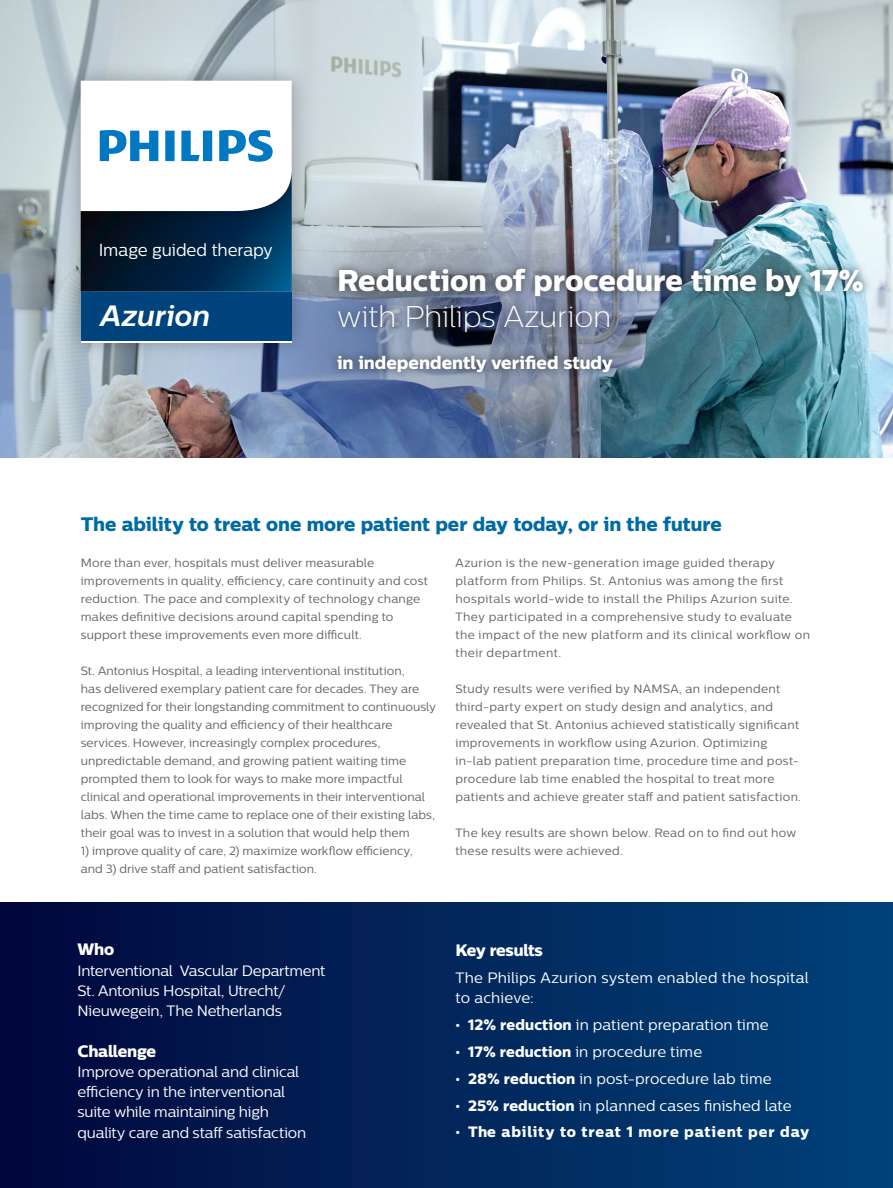
<style>
.page{position:relative;width:893px;height:1188px;background:#fff}
.page>*{position:absolute;margin:0;border:0;box-sizing:border-box;transform-origin:0 0}
.t1{font:30px "Centrale Sans X Bold";letter-spacing:-.005em;color:#fff}
.t2{font:30px "Centrale Sans X Light";letter-spacing:-.01em;color:#fff}
.t3{font:italic 700 29.25px "Centrale Sans";color:#fff}
.t4{font:19.5px "Centrale Sans X Bold";letter-spacing:-.005em;color:#006ba3}
.t5{font:18px "Centrale Sans X Bold";color:#fff}
.t6{font:17.4px "Centrale Sans";letter-spacing:-.005em;color:#fff;scale:.96 1}
.t7{font:16.5px "Centrale Sans X Bold";letter-spacing:-.02em;color:#fff}
.t8{font:15px/20.2px "Centrale Sans";letter-spacing:-.01em;color:#fff}
.t9{font:15px/19.5px "Centrale Sans";letter-spacing:.015em;color:#fff}
.t10{font:15px "Centrale Sans X Bold";letter-spacing:.05em;color:#fff}
.t11{font:12px/18px "Centrale Sans";letter-spacing:.015em;color:#636366}
.t12{font:12px/18px "Centrale Sans";letter-spacing:.035em;color:#636366}
.s1{font-family:"Centrale Sans X Bold"}
</style>
<div class="page">
<img style="left:0;top:0;width:893px;height:458px">
<img style="left:71px;top:109px;width:822px;height:349px">
<div style="left:329px;top:259px;width:543px;height:122px;background:#231f20;opacity:.75"></div>
<div style="left:0;top:903px;width:893px;height:285px;background:linear-gradient(to right,#02073c,#01437a)"></div>
<img style="left:55px;top:237px;width:262px;height:29px">
<img style="left:55px;top:266px;width:262px;height:101px">
<div style="left:81px;top:291px;width:211px;height:50px;background:#01437c"></div>
<img style="left:55px;top:55px;width:262px;height:182px">
<svg style="left:81px;top:81px;width:211px;height:211px"></svg>
<hr style="left:81px;top:341px;width:211px;height:2px;background:#fff">
<h3 class="t6" style="left:99px;top:240px;width:183px">Image guided therapy</h3>
<h2 class="t3" style="left:100px;top:298px;width:111px">Azurion</h2>
<h1 class="t1" style="left:337px;top:261px;width:529px">Reduction of procedure time by 17%</h1>
<h1 class="t2" style="left:337px;top:299px;width:276px">with Philips Azurion</h1>
<h3 class="t5" style="left:337px;top:351px;width:277px">in independently verified study</h3>
<h3 class="t4" style="left:81px;top:512px;width:642px">The ability to treat one more patient per day today, or in the future</h3>
<p class="t11" style="left:81px;top:553px;width:349px">More than ever, hospitals must deliver measurable improvements in quality, efficiency, care continuity and cost reduction. The pace and complexity of technology change makes definitive decisions around capital spending to support these improvements even more difficult.</p>
<p class="t11" style="left:81px;top:661px;width:357px">St. Antonius Hospital, a leading interventional institution,<br>has delivered exemplary patient care for decades. They are recognized for their longstanding commitment to continuously improving the quality and efficiency of their healthcare services. However, increasingly complex procedures, unpredictable demand, and growing patient waiting time prompted them to look for ways to make more impactful clinical and operational improvements in their interventional labs. When the time came to replace one of their existing labs, their goal was to invest in a solution that would help them</p>
<p class="t11" style="left:81px;top:841px;width:333px">1) improve quality of care, 2) maximize workflow efficiency, and 3) drive staff and patient satisfaction.</p>
<p class="t12" style="left:455px;top:553px;width:356px">Azurion is the new-generation image guided therapy platform from Philips. St. Antonius was among the first hospitals world-wide to install the Philips Azurion suite.<br>They participated in a comprehensive study to evaluate the impact of the new platform and its clinical workflow on their department.</p>
<p class="t11" style="left:455px;top:679px;width:347px">Study results were verified by NAMSA, an independent third-party expert on study design and analytics, and revealed that St. Antonius achieved statistically significant improvements in workflow using Azurion. Optimizing in-lab patient preparation time, procedure time and post&shy;procedure lab time enabled the hospital to treat more patients and achieve greater staff and patient satisfaction.</p>
<p class="t11" style="left:455px;top:823px;width:342px">The key results are shown below. Read on to find out how these results were achieved.</p>
<h3 class="t7" style="left:78px;top:939px;width:38px">Who</h3>
<p class="t8" style="left:78px;top:960px;width:249px">Interventional Vascular Department<br>St. Antonius Hospital, Utrecht/<br>Nieuwegein, The Netherlands</p>
<h3 class="t7" style="left:78px;top:1041px;width:80px">Challenge</h3>
<p class="t8" style="left:78px;top:1061px;width:230px">Improve operational and clinical efficiency in the interventional suite while maintaining high quality care and staff satisfaction</p>
<h3 class="t7" style="left:455px;top:940px;width:89px">Key results</h3>
<p class="t9" style="left:455px;top:968px;width:355px">The Philips Azurion system enabled the hospital to achieve:</p>
<p class="t8" style="left:455px;top:1011px;width:338px;line-height:27px"><span class="s1">· 12% reduction</span> in patient preparation time<br><span class="s1">· 17% reduction</span> in procedure time<br><span class="s1">· 28% reduction</span> in post-procedure lab time<br><span class="s1">· 25% reduction</span> in planned cases finished late</p>
<p class="t10" style="left:455px;top:1123px;width:355px">· The ability to treat 1 more patient per day</p>
</div>
